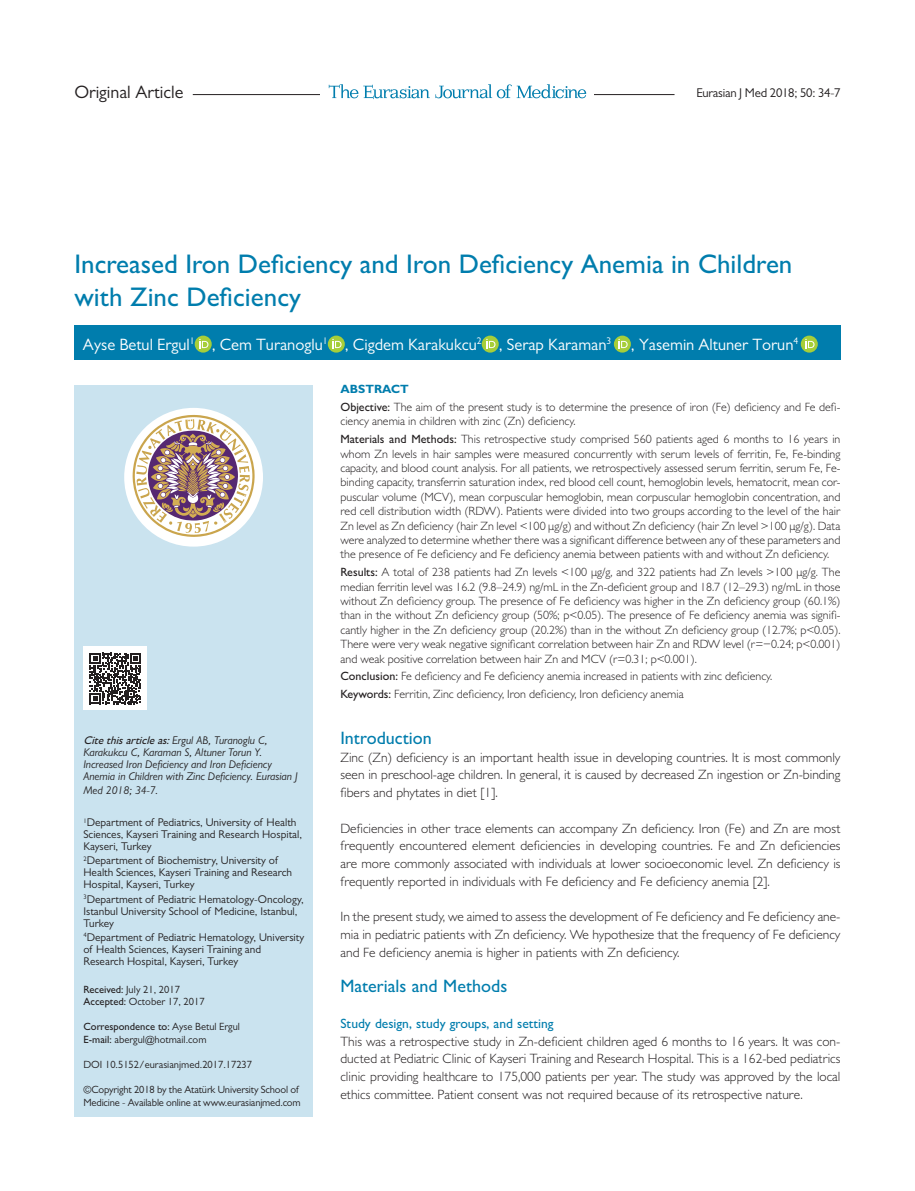
<style>
.page{position:relative;width:915px;height:1191px;background:#fff}
.page>*{position:absolute;margin:0;border:0;box-sizing:border-box;transform-origin:0 0}
.t1{font:500 27px/33px "Gill Sans MT Pro";color:#007dad}
.t2{font:500 18px "Gill Sans MT Pro";color:#007dad}
.t3{font:18px "Gill Sans MT Pro";color:#231f20}
.t4{font:16.5px "Gill Sans MT Pro";color:#fff}
.t5{font:300 13.5px/17.7px "Gill Sans MT Pro";color:#231f20;text-align:justify}
.t6{font:500 13.5px "Gill Sans MT Pro";color:#007dad}
.t7{font:12.75px "Gill Sans MT Pro";letter-spacing:-.02em;color:#231f20}
.t8{font:300 12px/14.4px "Gill Sans MT Pro";color:#231f20;text-align:justify}
.t9{font:700 12px "Gill Sans MT Pro";color:#007dad}
.t10{font:11.25px/12px "Gill Sans MT Pro";color:#231f20}
.t11{font:italic 11.25px/12px "Gill Sans MT Pro";color:#231f20}
.t12{font:10.5px/12.6px "Gill Sans MT Pro";letter-spacing:-.015em;color:#231f20}
.t13{font:500 10.5px "Gill Sans MT Pro";color:#231f20}
.s1{font-weight:500}
.s2{font-weight:400}
</style>
<div class="page">
<div style="left:74px;top:385px;width:239px;height:731px;background:#cae3ef"></div>
<hr style="left:193px;top:94px;width:481px;height:1px;background:#231f20">
<div style="left:320px;top:80px;width:273px;height:25px;background:#fff"></div>
<svg style="left:328px;top:84px;width:101px;height:15px"></svg>
<svg style="left:435px;top:84px;width:151px;height:14px"></svg>
<div style="left:83px;top:646px;width:64px;height:64px;background:#fff"></div>
<svg style="left:90px;top:653px;width:51px;height:51px"></svg>
<div style="left:124px;top:408px;width:139px;height:138px;background:#fff;border-radius:50%"></div>
<svg style="left:132px;top:415px;width:122px;height:122px"></svg>
<div style="left:74px;top:325px;width:766px;height:34px;background:#007dad"></div>
<svg style="left:195px;top:335px;width:17px;height:17px"></svg>
<svg style="left:199px;top:339px;width:9px;height:9px"></svg>
<svg style="left:328px;top:335px;width:17px;height:17px"></svg>
<svg style="left:332px;top:339px;width:9px;height:9px"></svg>
<svg style="left:481px;top:335px;width:17px;height:17px"></svg>
<svg style="left:486px;top:339px;width:9px;height:9px"></svg>
<svg style="left:613px;top:335px;width:17px;height:17px"></svg>
<svg style="left:618px;top:339px;width:9px;height:9px"></svg>
<svg style="left:800px;top:335px;width:17px;height:17px"></svg>
<svg style="left:805px;top:339px;width:9px;height:9px"></svg>
<p class="t3" style="left:74px;top:81px;width:110px">Original Article</p>
<p class="t7" style="left:696px;top:85px;width:146px">Eurasian J Med 2018; 50: 34-7</p>
<p class="t1" style="left:74px;top:247px;width:719px">Increased Iron Deficiency and Iron Deficiency Anemia in Children with Zinc Deficiency</p>
<p class="t4" style="left:83px;top:334px;width:716px">Ayse Betul Ergul<sup>1</sup> , Cem Turanoglu<sup>1</sup> , Cigdem Karakukcu<sup>2</sup> , Serap Karaman<sup>3</sup> , Yasemin Altuner Torun<sup>4</sup></p>
<p class="t11" style="left:83px;top:734px;width:215px"><span class="s1">Citethisarticleas:</span>Ergul AB, Turanoglu C, Karakukcu C, Karaman S, Altuner Torun Y.<br>Increased Iron Deficiency and Iron Deficiency Anemia in Children with Zinc Deficiency. Eurasian J</p>
<p class="t11" style="left:83px;top:784px;width:76px">Med 2018; 34-7.</p>
<p class="t10" style="left:83px;top:816px;width:220px"><sup>1</sup>Department of Pediatrics, University of Health<br>Sciences, Kayseri Training and Research Hospital,<br>Kayseri, Turkey</p>
<p class="t10" style="left:83px;top:854px;width:210px"><sup>2</sup>Department of Biochemistry, University of<br>Health Sciences, Kayseri Training and Research<br>Hospital, Kayseri, Turkey</p>
<p class="t10" style="left:83px;top:892px;width:222px"><sup>3</sup>Department of Pediatric Hematology-Oncology,<br>Istanbul University School of Medicine, Istanbul,<br>Turkey</p>
<p class="t10" style="left:83px;top:930px;width:222px"><sup>4</sup>Department of Pediatric Hematology, University of Health Sciences, Kayseri Training and<br>Research Hospital, Kayseri, Turkey</p>
<p class="t12" style="left:83px;top:982px;width:98px"><span class="s1">Received:</span> July 21, 2017</p>
<p class="t12" style="left:83px;top:995px;width:123px"><span class="s1">Accepted:</span> October 17, 2017</p>
<p class="t13" style="left:83px;top:1020px;width:158px">Correspondence to: <span class="s2">Ayse Betul Ergul</span></p>
<p class="t12" style="left:83px;top:1033px;width:124px"><span class="s1">E-mail:</span> abergul@hotmail.com</p>
<p class="t12" style="left:83px;top:1058px;width:170px">DOI 10.5152/eurasianjmed.2017.17237</p>
<p class="t12" style="left:83px;top:1083px;width:219px">©Copyright 2018 by the Atatürk University School of<br>Medicine - Available online at www.eurasianjmed.com</p>
<p class="t9" style="left:340px;top:382px;width:70px">ABSTRACT</p>
<p class="t8" style="left:340px;top:399px;width:501px"><span class="s1">Objective:</span> The aim of the present study is to determine the presence of iron (Fe) deficiency and Fe defi&shy;ciency anemia in children with zinc (Zn) deficiency.</p>
<p class="t8" style="left:340px;top:432px;width:501px"><span class="s1">Materials and Methods:</span> This retrospective study comprised 560 patients aged 6 months to 16 years in whom Zn levels in hair samples were measured concurrently with serum levels of ferritin, Fe, Fe-binding capacity, and blood count analysis. For all patients, we retrospectively assessed serum ferritin, serum Fe, Fe&shy;binding capacity, transferrin saturation index, red blood cell count, hemoglobin levels, hematocrit, mean cor&shy;puscular volume (MCV), mean corpuscular hemoglobin, mean corpuscular hemoglobin concentration, and red cell distribution width (RDW). Patients were divided into two groups according to the level of the hair Zn level as Zn deficiency (hair Zn level &lt;100 µg/g) and without Zn deficiency (hair Zn level &gt;100 µg/g). Data were analyzed to determine whether there was a significant difference between any of these parameters and the presence of Fe deficiency and Fe deficiency anemia between patients with and without Zn deficiency.</p>
<p class="t8" style="left:340px;top:565px;width:501px"><span class="s1">Results:</span> A total of 238 patients had Zn levels &lt;100 µg/g, and 322 patients had Zn levels &gt;100 µg/g. The median ferritin level was 16.2 (9.8–24.9) ng/mL in the Zn-deficient group and 18.7 (12–29.3) ng/mL in those without Zn deficiency group. The presence of Fe deficiency was higher in the Zn deficiency group (60.1%) than in the without Zn deficiency group (50%; p&lt;0.05). The presence of Fe deficiency anemia was signifi&shy;cantly higher in the Zn deficiency group (20.2%) than in the without Zn deficiency group (12.7%; p&lt;0.05).<br>There were very weak negative significant correlation between hair Zn and RDW level (r=−0.24; p&lt;0.001) and weak positive correlation between hair Zn and MCV (r=0.31; p&lt;0.001).</p>
<p class="t8" style="left:340px;top:669px;width:433px"><span class="s1">Conclusion:</span> Fe deficiency and Fe deficiency anemia increased in patients with zinc deficiency.</p>
<p class="t8" style="left:340px;top:687px;width:344px"><span class="s1">Keywords:</span> Ferritin, Zinc deficiency, Iron deficiency, Iron deficiency anemia</p>
<p class="t2" style="left:340px;top:727px;width:93px">Introduction</p>
<p class="t5" style="left:340px;top:748px;width:501px">Zinc (Zn) deficiency is an important health issue in developing countries. It is most commonly seen in preschool-age children. In general, it is caused by decreased Zn ingestion or Zn-binding fibers and phytates in diet [1].</p>
<p class="t5" style="left:340px;top:819px;width:501px">Deficiencies in other trace elements can accompany Zn deficiency. Iron (Fe) and Zn are most frequently encountered element deficiencies in developing countries. Fe and Zn deficiencies are more commonly associated with individuals at lower socioeconomic level. Zn deficiency is frequently reported in individuals with Fe deficiency and Fe deficiency anemia [2].</p>
<p class="t5" style="left:340px;top:907px;width:501px">In the present study, we aimed to assess the development of Fe deficiency and Fe deficiency ane&shy;mia in pediatric patients with Zn deficiency. We hypothesize that the frequency of Fe deficiency and Fe deficiency anemia is higher in patients with Zn deficiency.</p>
<p class="t2" style="left:340px;top:975px;width:168px">Materials and Methods</p>
<p class="t6" style="left:340px;top:1015px;width:215px">Study design, study groups, and setting</p>
<p class="t5" style="left:340px;top:1032px;width:501px">This was a retrospective study in Zn-deficient children aged 6 months to 16 years. It was con&shy;ducted at Pediatric Clinic of Kayseri Training and Research Hospital. This is a 162-bed pediatrics clinic providing healthcare to 175,000 patients per year. The study was approved by the local ethics committee. Patient consent was not required because of its retrospective nature.</p>
</div>
